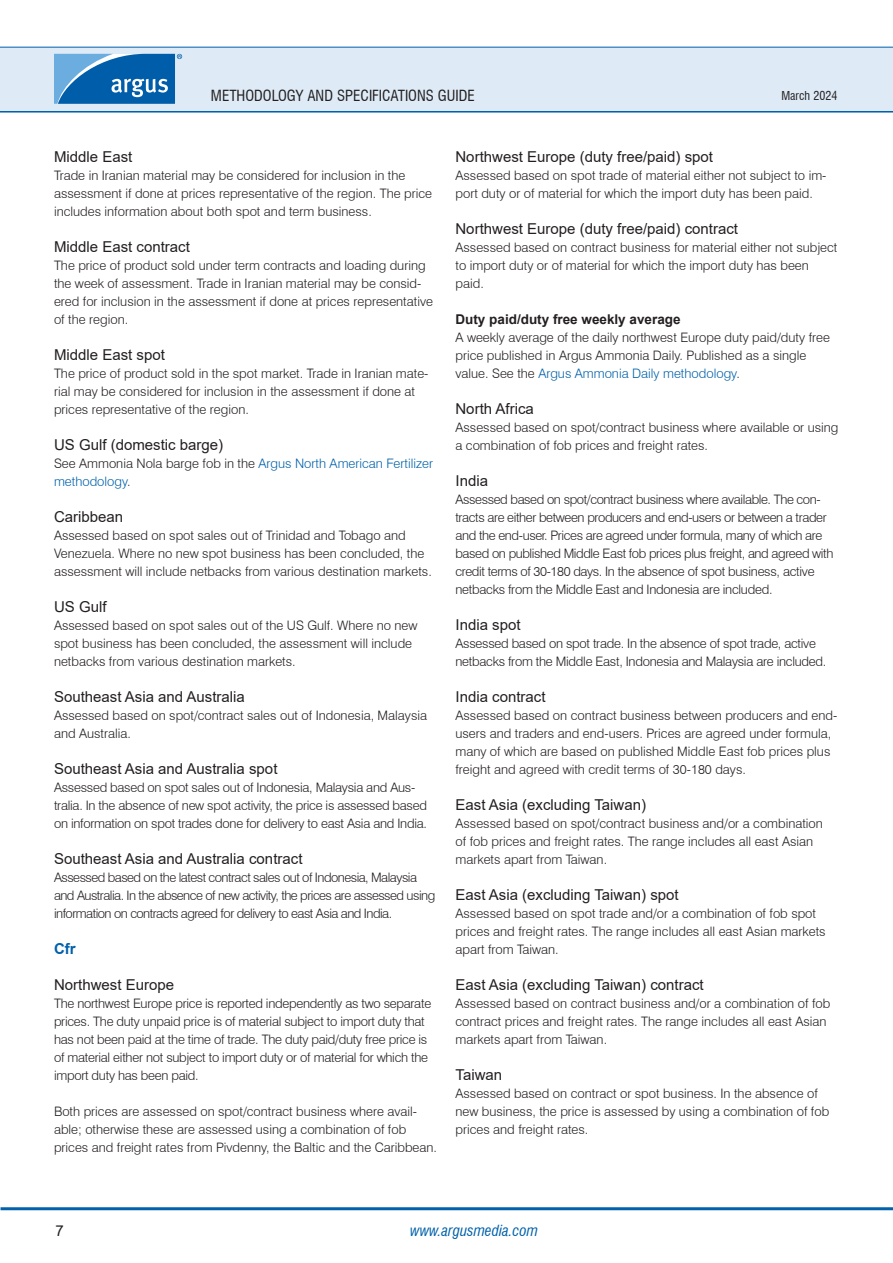
<style>
.page{position:relative;width:893px;height:1263px;background:#fff}
.page>*{position:absolute;margin:0;border:0;box-sizing:border-box;transform-origin:0 0}
.H3_-_headline__no_bold__-_old_H5{font:15px "Arial";color:#231f20}
.t1{font:condensed 15px "Swiss 721 BT";color:#231f20}
.t2{font:italic condensed 15px "Swiss 721 BT";color:#0161aa}
.P1_-_Body_Text{font:15px "Arial";color:#231f20}
.H2_-_Bold_headline_-_old_H4{font:700 15px "Arial";color:#0161aa}
.H4_-_headline__no_bold__9pt{font:700 13.5px "Arial";color:#231f20}
.P1_-_Body_Text-2{font:300 13.05px/18px "Swiss 721 BT";color:#231f20}
.P1_-_Body_Text-3{font:300 13.05px/18px "Swiss 721 BT";letter-spacing:-.02em;color:#231f20}
.P1_-_Body_Text-4{font:300 13.05px/18px "Swiss 721 BT";letter-spacing:-.03em;color:#231f20}
.P1_-_Body_Text-5{font:300 13.05px/18px "Swiss 721 BT";letter-spacing:-.04em;color:#231f20}
.P1_-_Body_Text-6{font:300 13.05px/18px "Swiss 721 BT";color:#0161aa}
.t3{font:condensed 12px "Swiss 721 BT";color:#231f20}
.s1{color:#231f20}
.s2{color:#0161aa}
</style>
<div class="page">
<hr style="left:0;top:110px;width:893px;height:3px;background:#0161aa">
<div style="left:0;top:47px;width:893px;height:64px;background:#deebf7"></div>
<hr style="left:0;top:47px;width:893px;height:1px;background:#0161aa">
<hr style="left:1px;top:1207px;width:892px;height:3px;background:#0161aa">
<svg style="left:54px;top:54px;width:128px;height:50px;background:#3983c0"></svg>
<p class="t1" style="left:211px;top:86px;width:265px">METHODOLOGY AND SPECIFICATIONS GUIDE</p>
<p class="t3" style="left:781px;top:88px;width:58px">March 2024</p>
<p class="H3_-_headline__no_bold__-_old_H5" style="left:54px;top:146px;width:80px">Middle East</p>
<p class="P1_-_Body_Text-2" style="left:54px;top:166px;width:379px">Trade in Iranian material may be considered for inclusion in the assessment if done at prices representative of the region. The price includes information about both spot and term business.</p>
<p class="H3_-_headline__no_bold__-_old_H5" style="left:54px;top:236px;width:137px">Middle East contract</p>
<p class="P1_-_Body_Text-2" style="left:54px;top:256px;width:380px">The price of product sold under term contracts and loading during the week of assessment. Trade in Iranian material may be consid&shy;ered for inclusion in the assessment if done at prices representative of the region.</p>
<p class="H3_-_headline__no_bold__-_old_H5" style="left:54px;top:344px;width:112px">Middle East spot</p>
<p class="P1_-_Body_Text-2" style="left:54px;top:364px;width:376px">The price of product sold in the spot market. Trade in Iranian mate&shy;rial may be considered for inclusion in the assessment if done at prices representative of the region.</p>
<p class="H3_-_headline__no_bold__-_old_H5" style="left:54px;top:434px;width:171px">US Gulf (domestic barge)</p>
<p class="P1_-_Body_Text-6" style="left:54px;top:454px;width:381px"><span class="s1">See Ammonia Nola barge fob in the</span> Argus North American Fertilizer methodology<span class="s1">.</span></p>
<p class="H3_-_headline__no_bold__-_old_H5" style="left:54px;top:506px;width:71px">Caribbean</p>
<p class="P1_-_Body_Text-2" style="left:54px;top:526px;width:379px">Assessed based on spot sales out of Trinidad and Tobago and<br>Venezuela. Where no new spot business has been concluded, the assessment will include netbacks from various destination markets.</p>
<p class="H3_-_headline__no_bold__-_old_H5" style="left:54px;top:596px;width:54px">US Gulf</p>
<p class="P1_-_Body_Text-2" style="left:54px;top:616px;width:365px">Assessed based on spot sales out of the US Gulf. Where no new spot business has been concluded, the assessment will include netbacks from various destination markets.</p>
<p class="H3_-_headline__no_bold__-_old_H5" style="left:54px;top:686px;width:192px">Southeast Asia and Australia</p>
<p class="P1_-_Body_Text-2" style="left:54px;top:706px;width:375px">Assessed based on spot/contract sales out of Indonesia, Malaysia and Australia.</p>
<p class="H3_-_headline__no_bold__-_old_H5" style="left:54px;top:758px;width:225px">Southeast Asia and Australia spot</p>
<p class="P1_-_Body_Text-3" style="left:54px;top:778px;width:374px">Assessed based on spot sales out of Indonesia, Malaysia and Aus&shy;tralia. In the absence of new spot activity, the price is assessed based on information on spot trades done for delivery to east Asia and India.</p>
<p class="H3_-_headline__no_bold__-_old_H5" style="left:54px;top:848px;width:250px">Southeast Asia and Australia contract</p>
<p class="P1_-_Body_Text-5" style="left:54px;top:868px;width:383px">Assessed based on the latest contract sales out of Indonesia, Malaysia and Australia. In the absence of new activity, the prices are assessed using information on contracts agreed for delivery to east Asia and India.</p>
<p class="H2_-_Bold_headline_-_old_H4" style="left:54px;top:938px;width:23px">Cfr</p>
<p class="H3_-_headline__no_bold__-_old_H5" style="left:54px;top:974px;width:122px">Northwest Europe</p>
<p class="P1_-_Body_Text-3" style="left:54px;top:994px;width:379px">The northwest Europe price is reported independently as two separate prices. The duty unpaid price is of material subject to import duty that has not been paid at the time of trade. The duty paid/duty free price is of material either not subject to import duty or of material for which the import duty has been paid.</p>
<p class="P1_-_Body_Text-2" style="left:54px;top:1102px;width:384px">Both prices are assessed on spot/contract business where avail&shy;able; otherwise these are assessed using a combination of fob prices and freight rates from Pivdenny, the Baltic and the Caribbean.</p>
<p class="H3_-_headline__no_bold__-_old_H5" style="left:455px;top:146px;width:259px">Northwest Europe (duty free/paid) spot</p>
<p class="P1_-_Body_Text-2" style="left:455px;top:166px;width:373px">Assessed based on spot trade of material either not subject to im&shy;port duty or of material for which the import duty has been paid.</p>
<p class="H3_-_headline__no_bold__-_old_H5" style="left:455px;top:218px;width:284px">Northwest Europe (duty free/paid) contract</p>
<p class="P1_-_Body_Text-2" style="left:455px;top:238px;width:383px">Assessed based on contract business for material either not subject to import duty or of material for which the import duty has been paid.</p>
<p class="H4_-_headline__no_bold__9pt" style="left:455px;top:310px;width:227px">Duty paid/duty free weekly average</p>
<p class="P1_-_Body_Text-2" style="left:455px;top:328px;width:376px">A weekly average of the daily northwest Europe duty paid/duty free price published in Argus Ammonia Daily. Published as a single value. See the <span class="s2">Argus Ammonia Daily methodology</span>.</p>
<p class="H3_-_headline__no_bold__-_old_H5" style="left:455px;top:398px;width:80px">North Africa</p>
<p class="P1_-_Body_Text-2" style="left:455px;top:418px;width:385px">Assessed based on spot/contract business where available or using a combination of fob prices and freight rates.</p>
<p class="H3_-_headline__no_bold__-_old_H5" style="left:455px;top:470px;width:34px">India</p>
<p class="P1_-_Body_Text-4" style="left:455px;top:490px;width:379px">Assessed based on spot/contract business where available. The con&shy;tracts are either between producers and end-users or between a trader and the end-user. Prices are agreed under formula, many of which are based on published Middle East fob prices plus freight, and agreed with credit terms of 30-180 days. In the absence of spot business, active netbacks from the Middle East and Indonesia are included.</p>
<p class="H3_-_headline__no_bold__-_old_H5" style="left:455px;top:614px;width:67px">India spot</p>
<p class="P1_-_Body_Text-3" style="left:455px;top:634px;width:372px">Assessed based on spot trade. In the absence of spot trade, active netbacks from the Middle East, Indonesia and Malaysia are included.</p>
<p class="H3_-_headline__no_bold__-_old_H5" style="left:455px;top:686px;width:92px">India contract</p>
<p class="P1_-_Body_Text-2" style="left:455px;top:706px;width:383px">Assessed based on contract business between producers and end&shy;users and traders and end-users. Prices are agreed under formula, many of which are based on published Middle East fob prices plus freight and agreed with credit terms of 30-180 days.</p>
<p class="H3_-_headline__no_bold__-_old_H5" style="left:455px;top:794px;width:192px">East Asia (excluding Taiwan)</p>
<p class="P1_-_Body_Text-2" style="left:455px;top:814px;width:369px">Assessed based on spot/contract business and/or a combination of fob prices and freight rates. The range includes all east Asian markets apart from Taiwan.</p>
<p class="H3_-_headline__no_bold__-_old_H5" style="left:455px;top:884px;width:225px">East Asia (excluding Taiwan) spot</p>
<p class="P1_-_Body_Text-2" style="left:455px;top:904px;width:372px">Assessed based on spot trade and/or a combination of fob spot prices and freight rates. The range includes all east Asian markets apart from Taiwan.</p>
<p class="H3_-_headline__no_bold__-_old_H5" style="left:455px;top:974px;width:250px">East Asia (excluding Taiwan) contract</p>
<p class="P1_-_Body_Text-2" style="left:455px;top:994px;width:376px">Assessed based on contract business and/or a combination of fob contract prices and freight rates. The range includes all east Asian markets apart from Taiwan.</p>
<p class="P1_-_Body_Text" style="left:455px;top:1064px;width:48px">Taiwan</p>
<p class="P1_-_Body_Text-2" style="left:455px;top:1084px;width:375px">Assessed based on contract or spot business. In the absence of new business, the price is assessed by using a combination of fob prices and freight rates.</p>
<p class="H3_-_headline__no_bold__-_old_H5" style="left:55px;top:1220px;width:10px">7</p>
<p class="t2" style="left:410px;top:1221px;width:129px">www.argusmedia.com</p>
</div>
